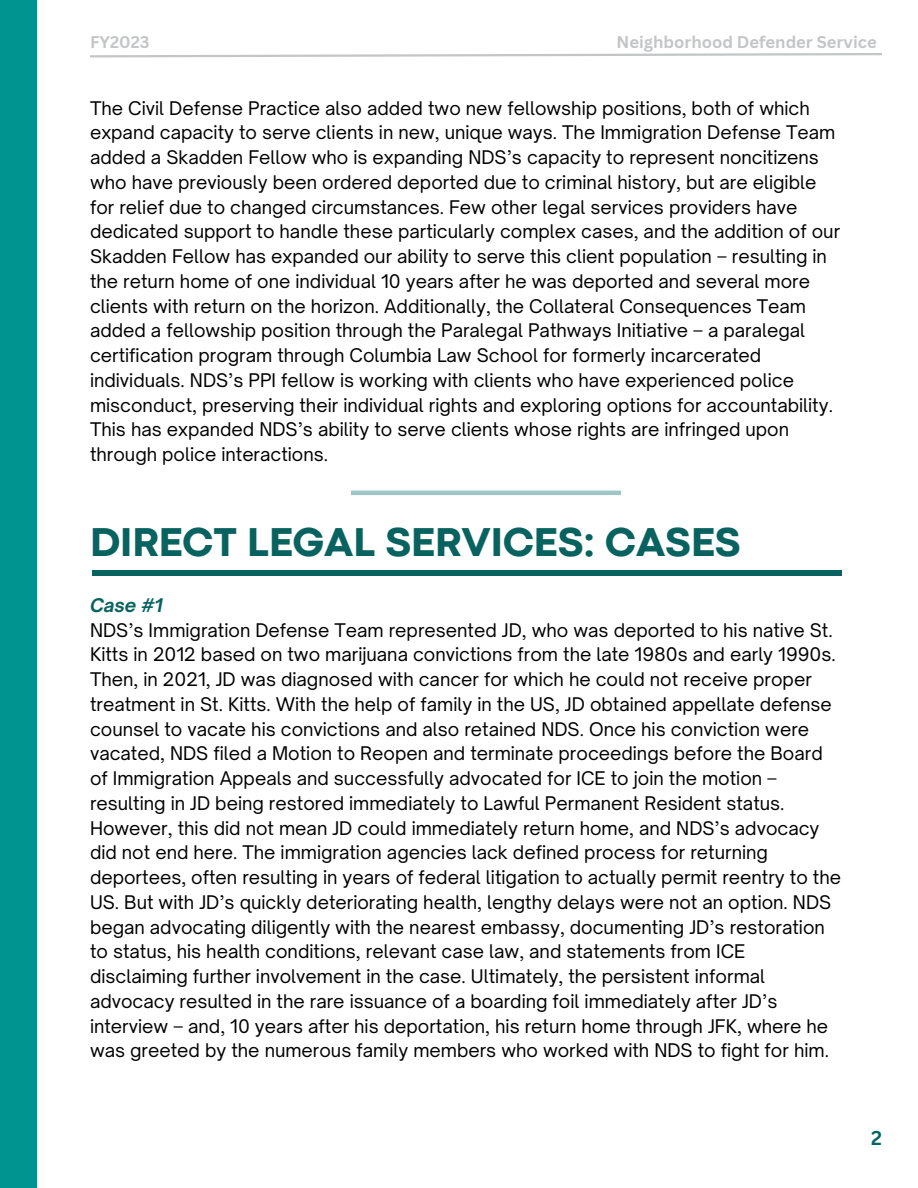
<style>
.page{position:relative;width:918px;height:1188px;background:#fff}
.page>*{position:absolute;margin:0;border:0;box-sizing:border-box;transform-origin:0 0}
.t1{font:800 42px "Codec Pro";color:#08625f}
.t2{font:700 19.5px "Canva Sans";color:#08625f}
.t3{font:18px/24.8px "Open Sauce One";color:#000}
.t4{font:italic 700 18px "Open Sauce One";color:#08625f}
.t5{font:700 16.5px "Canva Sans";color:#c3c5c6}
</style>
<div class="page">
<div style="left:0;top:0;width:37px;height:1188px;background:#009490"></div>
<svg style="left:90px;top:53px;width:792px;height:5px"></svg>
<hr style="left:351px;top:491px;width:270px;height:4px;background:#9dc6c5">
<div style="left:92px;top:571px;width:750px;height:5px;background:#08625f"></div>
<p class="t5" style="left:90px;top:31px;width:61px">FY2023</p>
<p class="t5" style="left:617px;top:31px;width:262px">Neighborhood Defender Service</p>
<p class="t3" style="left:90px;top:95px;width:752px">The Civil Defense Practice also added two new fellowship positions, both of which expand capacity to serve clients in new, unique ways. The Immigration Defense Team added a Skadden Fellow who is expanding NDS’s capacity to represent noncitizens who have previously been ordered deported due to criminal history, but are eligible for relief due to changed circumstances. Few other legal services providers have dedicated support to handle these particularly complex cases, and the addition of our Skadden Fellow has expanded our ability to serve this client population – resulting in the return home of one individual 10 years after he was deported and several more clients with return on the horizon. Additionally, the Collateral Consequences Team added a fellowship position through the Paralegal Pathways Initiative – a paralegal certification program through Columbia Law School for formerly incarcerated individuals. NDS’s PPI fellow is working with clients who have experienced police misconduct, preserving their individual rights and exploring options for accountability.<br>This has expanded NDS’s ability to serve clients whose rights are infringed upon through police interactions.</p>
<p class="t1" style="left:90px;top:527px;width:652px">DIRECT LEGAL SERVICES: CASES</p>
<p class="t4" style="left:90px;top:594px;width:74px">Case #1</p>
<p class="t3" style="left:90px;top:617px;width:753px">NDS’s Immigration Defense Team represented JD, who was deported to his native St.<br>Kitts in 2012 based on two marijuana convictions from the late 1980s and early 1990s.<br>Then, in 2021, JD was diagnosed with cancer for which he could not receive proper treatment in St. Kitts. With the help of family in the US, JD obtained appellate defense counsel to vacate his convictions and also retained NDS. Once his conviction were vacated, NDS filed a Motion to Reopen and terminate proceedings before the Board of Immigration Appeals and successfully advocated for ICE to join the motion – resulting in JD being restored immediately to Lawful Permanent Resident status.<br>However, this did not mean JD could immediately return home, and NDS’s advocacy did not end here. The immigration agencies lack defined process for returning deportees, often resulting in years of federal litigation to actually permit reentry to the US. But with JD’s quickly deteriorating health, lengthy delays were not an option. NDS began advocating diligently with the nearest embassy, documenting JD’s restoration to status, his health conditions, relevant case law, and statements from ICE disclaiming further involvement in the case. Ultimately, the persistent informal advocacy resulted in the rare issuance of a boarding foil immediately after JD’s interview – and, 10 years after his deportation, his return home through JFK, where he was greeted by the numerous family members who worked with NDS to fight for him.</p>
<p class="t2" style="left:871px;top:1124px;width:12px">2</p>
</div>
